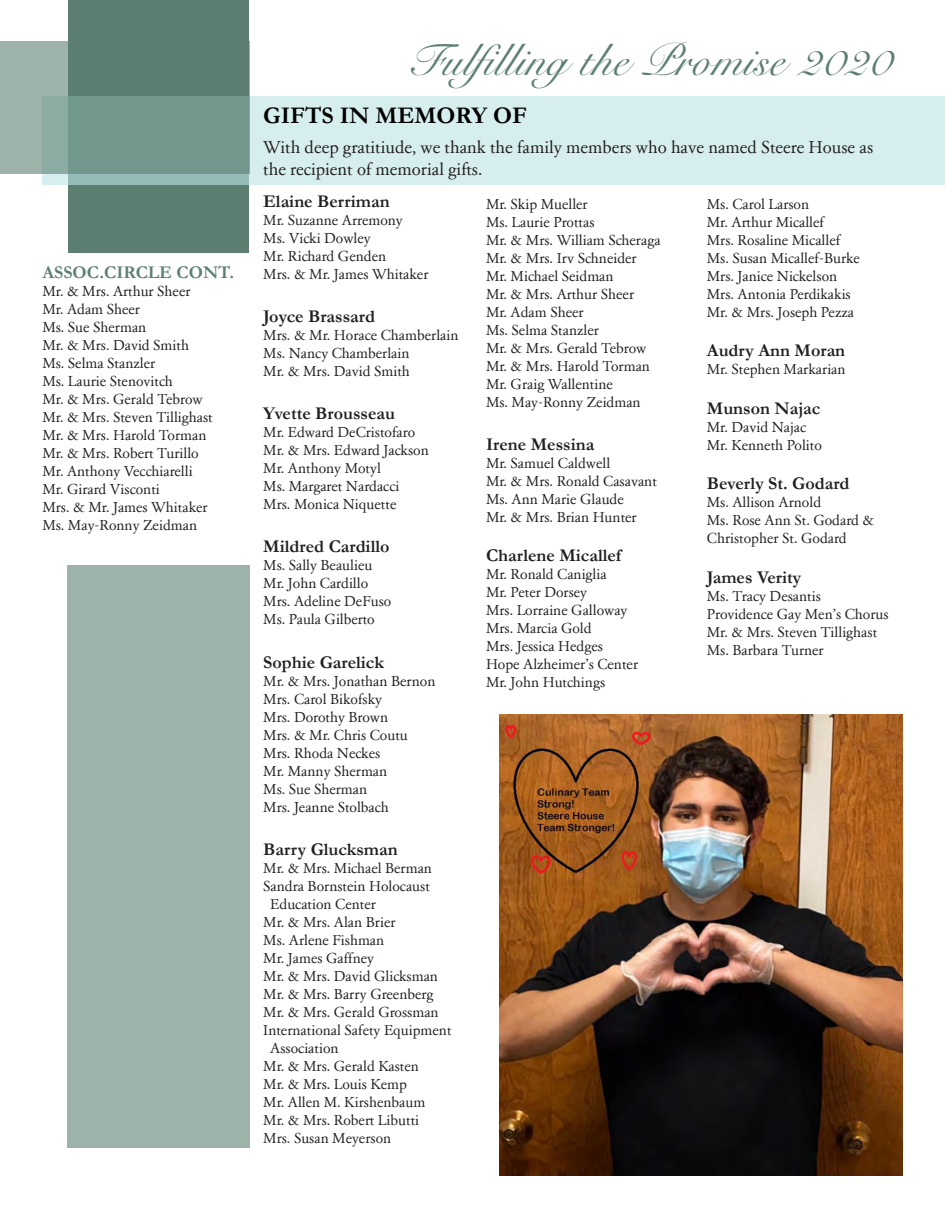
<style>
.page{position:relative;width:945px;height:1215px;background:#fff}
.page>*{position:absolute;margin:0;border:0;box-sizing:border-box;transform-origin:0 0}
.t1{font:46.5px "Snell BT";color:#5c7f71}
.t2{font:700 24px "Garamond";color:#000}
.t3{font:700 18px "Garamond";color:#231f20}
.t4{font:18px/21.6px "Garamond Classico";color:#231f20}
.t5{font:700 18px "Garamond";color:#5c7f71}
.t6{font:15px/18px "Garamond Classico";color:#231f20}
</style>
<div class="page">
<div style="left:68px;top:0;width:181px;height:252px;background:#5c7f71"></div>
<div style="left:68px;top:565px;width:182px;height:583px;background:#9db2a9"></div>
<div style="left:42px;top:96px;width:903px;height:88px;background:#d6eeee"></div>
<svg style="left:0;top:41px;width:250px;height:133px"></svg>
<img style="left:500px;top:715px;width:403px;height:461px">
<p class="t5" style="left:42px;top:260px;width:193px">ASSOC.CIRCLE CONT.</p>
<p class="t6" style="left:42px;top:282px;width:150px">Mr. &amp; Mrs. Arthur Sheer</p>
<p class="t6" style="left:42px;top:300px;width:99px">Mr. Adam Sheer</p>
<p class="t6" style="left:42px;top:318px;width:105px">Ms. Sue Sherman</p>
<p class="t6" style="left:42px;top:336px;width:148px">Mr. &amp; Mrs. David Smith</p>
<p class="t6" style="left:42px;top:354px;width:114px">Ms. Selma Stanzler</p>
<p class="t6" style="left:42px;top:372px;width:132px">Ms. Laurie Stenovitch</p>
<p class="t6" style="left:42px;top:390px;width:162px">Mr. &amp; Mrs. Gerald Tebrow</p>
<p class="t6" style="left:42px;top:408px;width:172px">Mr. &amp; Mrs. Steven Tillighast</p>
<p class="t6" style="left:42px;top:426px;width:166px">Mr. &amp; Mrs. Harold Torman</p>
<p class="t6" style="left:42px;top:444px;width:158px">Mr. &amp; Mrs. Robert Turillo</p>
<p class="t6" style="left:42px;top:462px;width:152px">Mr. Anthony Vecchiarelli</p>
<p class="t6" style="left:42px;top:480px;width:119px">Mr. Girard Visconti</p>
<p class="t6" style="left:42px;top:498px;width:167px">Mrs. &amp; Mr. James Whitaker</p>
<p class="t6" style="left:42px;top:516px;width:156px">Ms. May-Ronny Zeidman</p>
<p class="t1" style="left:419px;top:31px;width:485px">Fulfillingthe Promise 2020</p>
<p class="t2" style="left:263px;top:99px;width:265px">GIFTS IN MEMORY OF</p>
<p class="t4" style="left:263px;top:136px;width:611px">With deep gratitiude, we thank the family members who have named Steere House as the recipient of memorial gifts.</p>
<p class="t3" style="left:263px;top:189px;width:128px">Elaine Berriman</p>
<p class="t6" style="left:263px;top:211px;width:141px">Mr. Suzanne Arremony</p>
<p class="t6" style="left:263px;top:229px;width:109px">Ms. Vicki Dowley</p>
<p class="t6" style="left:263px;top:247px;width:124px">Mr. Richard Genden</p>
<p class="t6" style="left:263px;top:265px;width:167px">Mrs. &amp; Mr. James Whitaker</p>
<p class="t3" style="left:263px;top:304px;width:113px">Joyce Brassard</p>
<p class="t6" style="left:263px;top:326px;width:197px">Mrs. &amp; Mr. Horace Chamberlain</p>
<p class="t6" style="left:263px;top:344px;width:148px">Ms. Nancy Chamberlain</p>
<p class="t6" style="left:263px;top:362px;width:148px">Mr. &amp; Mrs. David Smith</p>
<p class="t3" style="left:263px;top:401px;width:133px">Yvette Brousseau</p>
<p class="t6" style="left:263px;top:423px;width:153px">Mr. Edward DeCristofaro</p>
<p class="t6" style="left:263px;top:441px;width:167px">Mr. &amp; Mrs. Edward Jackson</p>
<p class="t6" style="left:263px;top:459px;width:119px">Mr. Anthony Motyl</p>
<p class="t6" style="left:263px;top:477px;width:138px">Ms. Margaret Nardacci</p>
<p class="t6" style="left:263px;top:495px;width:135px">Mrs. Monica Niquette</p>
<p class="t3" style="left:263px;top:534px;width:128px">Mildred Cardillo</p>
<p class="t6" style="left:263px;top:556px;width:111px">Ms. Sally Beaulieu</p>
<p class="t6" style="left:263px;top:574px;width:106px">Mr. John Cardillo</p>
<p class="t6" style="left:263px;top:592px;width:130px">Mrs. Adeline DeFuso</p>
<p class="t6" style="left:263px;top:610px;width:113px">Ms. Paula Gilberto</p>
<p class="t3" style="left:263px;top:650px;width:122px">Sophie Garelick</p>
<p class="t6" style="left:263px;top:672px;width:174px">Mr. &amp; Mrs. Jonathan Bernon</p>
<p class="t6" style="left:263px;top:690px;width:120px">Mrs. Carol Bikofsky</p>
<p class="t6" style="left:263px;top:708px;width:126px">Mrs. Dorothy Brown</p>
<p class="t6" style="left:263px;top:726px;width:146px">Mrs. &amp; Mr. Chris Coutu</p>
<p class="t6" style="left:263px;top:744px;width:119px">Mrs. Rhoda Neckes</p>
<p class="t6" style="left:263px;top:762px;width:126px">Mr. Manny Sherman</p>
<p class="t6" style="left:263px;top:780px;width:105px">Ms. Sue Sherman</p>
<p class="t6" style="left:263px;top:798px;width:127px">Mrs. Jeanne Stolbach</p>
<p class="t3" style="left:263px;top:837px;width:136px">Barry Glucksman</p>
<p class="t6" style="left:263px;top:859px;width:170px">Mr. &amp; Mrs. Michael Berman</p>
<p class="t6" style="left:263px;top:877px;width:168px">Sandra Bornstein Holocaust</p>
<p class="t6" style="left:270px;top:895px;width:107px">Education Center</p>
<p class="t6" style="left:263px;top:913px;width:134px">Mr. &amp; Mrs. Alan Brier</p>
<p class="t6" style="left:263px;top:931px;width:123px">Ms. Arlene Fishman</p>
<p class="t6" style="left:263px;top:949px;width:112px">Mr. James Gaffney</p>
<p class="t6" style="left:263px;top:967px;width:176px">Mr. &amp; Mrs. David Glicksman</p>
<p class="t6" style="left:263px;top:985px;width:172px">Mr. &amp; Mrs. Barry Greenberg</p>
<p class="t6" style="left:263px;top:1003px;width:177px">Mr. &amp; Mrs. Gerald Grossman</p>
<p class="t6" style="left:263px;top:1021px;width:190px">International Safety Equipment</p>
<p class="t6" style="left:270px;top:1039px;width:70px">Association</p>
<p class="t6" style="left:263px;top:1057px;width:157px">Mr. &amp; Mrs. Gerald Kasten</p>
<p class="t6" style="left:263px;top:1075px;width:145px">Mr. &amp; Mrs. Louis Kemp</p>
<p class="t6" style="left:263px;top:1093px;width:164px">Mr. Allen M. Kirshenbaum</p>
<p class="t6" style="left:263px;top:1111px;width:157px">Mr. &amp; Mrs. Robert Libutti</p>
<p class="t6" style="left:263px;top:1129px;width:130px">Mrs. Susan Meyerson</p>
<p class="t6" style="left:486px;top:195px;width:103px">Mr. Skip Mueller</p>
<p class="t6" style="left:486px;top:213px;width:110px">Ms. Laurie Prottas</p>
<p class="t6" style="left:486px;top:231px;width:176px">Mr. &amp; Mrs. William Scheraga</p>
<p class="t6" style="left:486px;top:249px;width:152px">Mr. &amp; Mrs. Irv Schneider</p>
<p class="t6" style="left:486px;top:267px;width:129px">Mr. Michael Seidman</p>
<p class="t6" style="left:486px;top:285px;width:150px">Mr. &amp; Mrs. Arthur Sheer</p>
<p class="t6" style="left:486px;top:303px;width:99px">Mr. Adam Sheer</p>
<p class="t6" style="left:486px;top:321px;width:114px">Ms. Selma Stanzler</p>
<p class="t6" style="left:486px;top:339px;width:162px">Mr. &amp; Mrs. Gerald Tebrow</p>
<p class="t6" style="left:486px;top:357px;width:166px">Mr. &amp; Mrs. Harold Torman</p>
<p class="t6" style="left:486px;top:375px;width:128px">Mr. Graig Wallentine</p>
<p class="t6" style="left:486px;top:393px;width:156px">Ms. May-Ronny Zeidman</p>
<p class="t3" style="left:486px;top:432px;width:110px">Irene Messina</p>
<p class="t6" style="left:486px;top:454px;width:126px">Mr. Samuel Caldwell</p>
<p class="t6" style="left:486px;top:472px;width:172px">Mr. &amp; Mrs. Ronald Casavant</p>
<p class="t6" style="left:486px;top:490px;width:139px">Ms. Ann Marie Glaude</p>
<p class="t6" style="left:486px;top:508px;width:152px">Mr. &amp; Mrs. Brian Hunter</p>
<p class="t3" style="left:486px;top:544px;width:137px">Charlene Micallef</p>
<p class="t6" style="left:486px;top:566px;width:122px">Mr. Ronald Caniglia</p>
<p class="t6" style="left:486px;top:584px;width:103px">Mr. Peter Dorsey</p>
<p class="t6" style="left:486px;top:602px;width:143px">Mrs. Lorraine Galloway</p>
<p class="t6" style="left:486px;top:620px;width:107px">Mrs. Marcia Gold</p>
<p class="t6" style="left:486px;top:638px;width:119px">Mrs. Jessica Hedges</p>
<p class="t6" style="left:486px;top:656px;width:154px">Hope Alzheimer’s Center</p>
<p class="t6" style="left:486px;top:674px;width:121px">Mr. John Hutchings</p>
<p class="t6" style="left:707px;top:195px;width:104px">Ms. Carol Larson</p>
<p class="t6" style="left:707px;top:213px;width:119px">Mr. Arthur Micallef</p>
<p class="t6" style="left:707px;top:231px;width:135px">Mrs. Rosaline Micallef</p>
<p class="t6" style="left:707px;top:249px;width:155px">Ms. Susan Micallef-Burke</p>
<p class="t6" style="left:707px;top:267px;width:132px">Mrs. Janice Nickelson</p>
<p class="t6" style="left:707px;top:285px;width:145px">Mrs. Antonia Perdikakis</p>
<p class="t6" style="left:707px;top:303px;width:149px">Mr. &amp; Mrs. Joseph Pezza</p>
<p class="t3" style="left:707px;top:338px;width:140px">Audry Ann Moran</p>
<p class="t6" style="left:707px;top:360px;width:140px">Mr. Stephen Markarian</p>
<p class="t3" style="left:707px;top:396px;width:115px">Munson Najac</p>
<p class="t6" style="left:707px;top:418px;width:101px">Mr. David Najac</p>
<p class="t6" style="left:707px;top:436px;width:117px">Mr. Kenneth Polito</p>
<p class="t3" style="left:707px;top:472px;width:144px">Beverly St. Godard</p>
<p class="t6" style="left:707px;top:494px;width:116px">Ms. Allison Arnold</p>
<p class="t6" style="left:707px;top:512px;width:169px">Ms. Rose Ann St. Godard &amp;<br>Christopher St. Godard</p>
<p class="t3" style="left:707px;top:565px;width:96px">James Verity</p>
<p class="t6" style="left:707px;top:587px;width:116px">Ms. Tracy Desantis</p>
<p class="t6" style="left:707px;top:605px;width:183px">Providence Gay Men’s Chorus</p>
<p class="t6" style="left:707px;top:623px;width:172px">Mr. &amp; Mrs. Steven Tillighast</p>
<p class="t6" style="left:707px;top:641px;width:118px">Ms. Barbara Turner</p>
</div>
